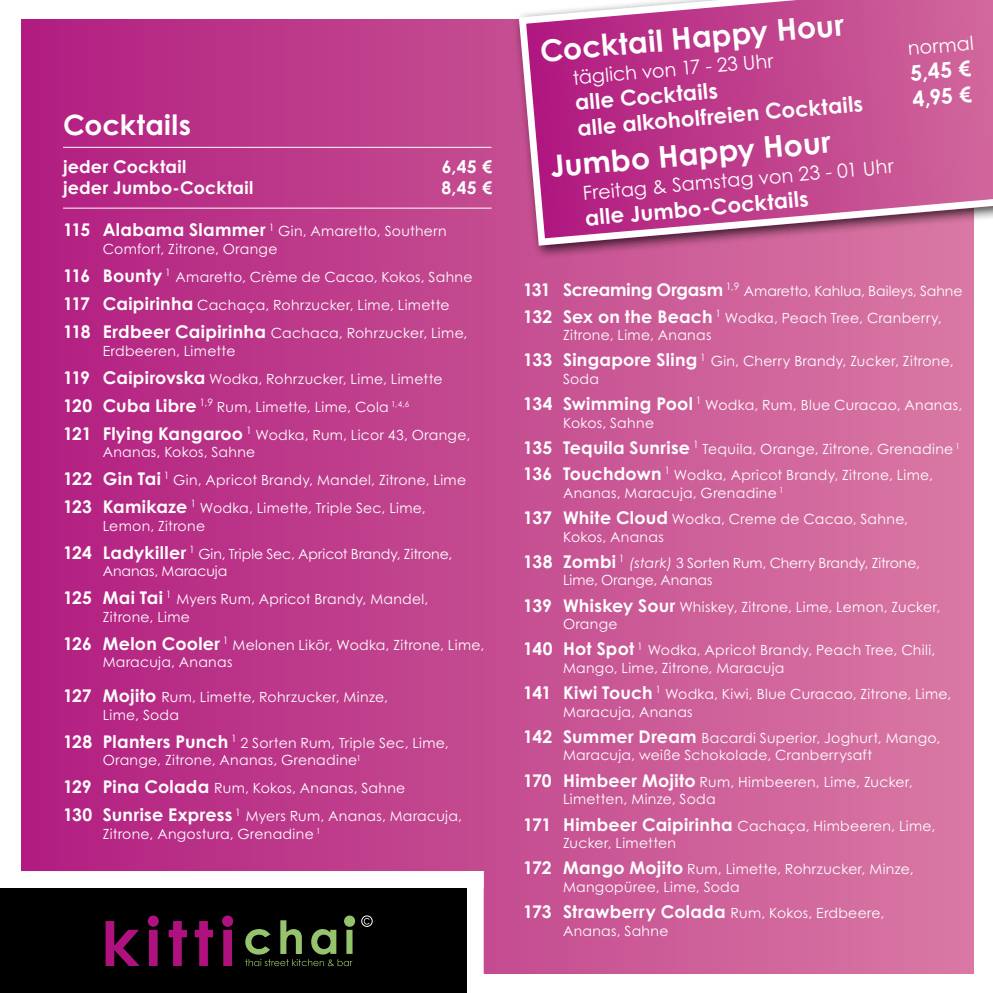
<style>
.page{position:relative;width:993px;height:993px;background:#fff}
.page>*{position:absolute;margin:0;border:0;box-sizing:border-box;transform-origin:0 0}
.t1{font:700 29.93px "Century Gothic Pro";color:#fff}
.t2{font:700 28px "Century Gothic Pro";letter-spacing:.01em;color:#fff}
.t3{font:700 21.35px "Century Gothic Pro";color:#fff}
.t4{font:19.25px "Century Gothic Pro";color:#fff}
.t5{font:700 17.5px "Century Gothic Pro";letter-spacing:.015em;color:#fff}
.t6{font:14px/26.2px "Century Gothic Pro";letter-spacing:.02em;color:#fff}
.t7{font:14px/26.2px "Century Gothic Pro";color:#fff}
.s1{font-weight:700;font-size:17.5px}
.s2{font-style:italic}
.s3{font-weight:400;font-size:14px}
</style>
<div class="page">
<div style="left:0;top:20px;width:972px;height:952px;background:linear-gradient(to right,#b01c7f,#d979a3)"></div>
<hr style="left:63px;top:147px;width:428px;height:1px;background:#fff">
<hr style="left:63px;top:208px;width:428px;height:1px;background:#fff">
<div style="left:0;top:0;width:21px;height:879px;background:#fff"></div>
<div style="left:466px;top:870px;width:17px;height:122px;background:#fff"></div>
<div style="left:0;top:870px;width:483px;height:18px;background:#fff"></div>
<div style="left:0;top:888px;width:466px;height:104px;background:#000"></div>
<svg style="left:105px;top:915px;width:128px;height:50px"></svg>
<div style="left:361px;top:915px;width:11px;height:11px;border:1px solid #fff;border-radius:50%"></div>
<svg style="left:364px;top:917px;width:5px;height:7px"></svg>
<svg style="left:245px;top:915px;width:110px;height:50px"></svg>
<div style="left:512px;top:0;width:480px;height:259px;background:#000;opacity:.75"></div>
<svg style="left:515px;top:0;width:477px;height:249px;background:#c35094"></svg>
<h2 class="t2" style="left:63px;top:107px;width:129px">Cocktails</h2>
<p class="t5" style="left:63px;top:156px;width:125px">jeder Cocktail</p>
<p class="t5" style="left:442px;top:156px;width:52px">6,45 €</p>
<p class="t5" style="left:63px;top:177px;width:192px">jeder Jumbo-Cocktail</p>
<p class="t5" style="left:441px;top:177px;width:52px">8,45 €</p>
<p class="t6" style="left:103px;top:222px;width:345px;line-height:17.5px;text-indent:-40px"><span class="s1">115 Alabama Slammer</span> <sup>1</sup> Gin, Amaretto, Southern<br>Comfort, Zitrone, Orange</p>
<p class="t6" style="left:63px;top:262px;width:411px;line-height:28px"><span class="s1">116 Bounty</span> <sup>1</sup> Amaretto, Crème de Cacao, Kokos, Sahne<br><span class="s1">117 Caipirinha</span> Cachaça, Rohrzucker, Lime, Limette<br><span class="s1">118 Erdbeer Caipirinha</span> Cachaca, Rohrzucker, Lime,</p>
<p class="t6" style="left:63px;top:336px;width:408px;line-height:28px;text-indent:40px">Erdbeeren, Limette<br><span class="s1">119 Caipirovska</span> Wodka, Rohrzucker, Lime, Limette <span class="s1">120 Cuba Libre</span> <sup>1,9</sup> Rum, Limette, Lime, Cola <sup>1,4,6<br></sup><span class="s1">121 Flying Kangaroo</span> <sup>1</sup> Wodka, Rum, Licor 43, Orange,</p>
<p class="t6" style="left:63px;top:437px;width:404px;line-height:28px;text-indent:40px">Ananas, Kokos, Sahne<br><span class="s1">122 Gin Tai</span> <sup>1</sup> Gin, Apricot Brandy, Mandel, Zitrone, Lime<br><span class="s1">123 Kamikaze</span> <sup>1</sup> Wodka, Limette, Triple Sec, Lime,</p>
<p class="t7" style="left:63px;top:511px;width:390px;line-height:28px;text-indent:40px">Lemon, Zitrone<br><span class="s1">124 Ladykiller</span> <sup>1</sup> Gin, Triple Sec, Apricot Brandy, Zitrone,</p>
<p class="t6" style="left:63px;top:556px;width:367px;line-height:28px;text-indent:40px">Ananas, Maracuja<br><span class="s1">125 Mai Tai</span> <sup>1</sup> Myers Rum, Apricot Brandy, Mandel,</p>
<p class="t6" style="left:63px;top:602px;width:422px;line-height:28px;text-indent:40px">Zitrone, Lime<br><span class="s1">126 Melon Cooler</span> <sup>1</sup> Melonen Likör, Wodka, Zitrone, Lime,</p>
<p class="t6" style="left:103px;top:648px;width:131px">Maracuja, Ananas</p>
<p class="t6" style="left:103px;top:688px;width:286px;line-height:17.5px;text-indent:-40px"><span class="s1">127 Mojito</span> Rum, Limette, Rohrzucker, Minze,<br>Lime, Soda</p>
<p class="t6" style="left:103px;top:733px;width:347px;line-height:17.5px;text-indent:-40px"><span class="s1">128 Planters Punch</span> <sup>1</sup> 2 Sorten Rum, Triple Sec, Lime,<br>Orange, Zitrone, Ananas, Grenadine<sup>1</sup></p>
<p class="t6" style="left:63px;top:773px;width:400px;line-height:28px"><span class="s1">129 Pina Colada</span> Rum, Kokos, Ananas, Sahne<br><span class="s1">130 Sunrise Express</span> <sup>1</sup> Myers Rum, Ananas, Maracuja,</p>
<p class="t6" style="left:103px;top:820px;width:219px">Zitrone, Angostura, Grenadine <sup>1</sup></p>
<h1 class="t1" style="left:538px;top:32px;width:306px;rotate:-5deg">Cocktail Happy Hour</h1>
<h3 class="t4" style="left:906px;top:37px;width:67px;rotate:-5deg">normal</h3>
<h3 class="t4" style="left:571px;top:66px;width:203px;rotate:-5deg">täglich von 17 - 23 Uhr</h3>
<h3 class="t3" style="left:908px;top:60px;width:62px;rotate:-5deg">5,45 €</h3>
<h3 class="t3" style="left:573px;top:89px;width:145px;rotate:-5deg">alle Cocktails</h3>
<h3 class="t3" style="left:576px;top:115px;width:288px;rotate:-5deg">alle alkoholfreien Cocktails</h3>
<h3 class="t3" style="left:910px;top:86px;width:61px;rotate:-5deg">4,95 €</h3>
<h1 class="t1" style="left:548px;top:147px;width:283px;rotate:-5deg">Jumbo Happy Hour</h1>
<h3 class="t4" style="left:582px;top:181px;width:313px;rotate:-5deg">Freitag &amp; Samstag von 23 - 01 Uhr</h3>
<h3 class="t3" style="left:584px;top:204px;width:226px;rotate:-5deg">alle Jumbo-Cocktails</h3>
<p class="t7" style="left:523px;top:278px;width:440px"><span class="s1">131 Screaming Orgasm</span> <sup>1,9</sup> Amaretto, Kahlua, Baileys, Sahne<br><span class="s1">132 Sex on the Beach</span> <sup>1</sup> Wodka, Peach Tree, Cranberry,</p>
<p class="t6" style="left:523px;top:321px;width:431px;text-indent:40px">Zitrone, Lime, Ananas<br><span class="s1">133 Singapore Sling</span> <sup>1</sup> Gin, Cherry Brandy, Zucker, Zitrone,</p>
<p class="t6" style="left:523px;top:365px;width:440px;text-indent:40px">Soda<br><span class="s1">134 Swimming Pool</span> <sup>1</sup> Wodka, Rum, Blue Curacao, Ananas,</p>
<p class="t6" style="left:523px;top:409px;width:438px;text-indent:40px">Kokos, Sahne<br><span class="s1">135 Tequila Sunrise</span> <sup>1</sup> Tequila, Orange, Zitrone, Grenadine <sup>1<br></sup><span class="s1">136 Touchdown</span> <sup>1</sup> Wodka, Apricot Brandy, Zitrone, Lime,</p>
<p class="t6" style="left:523px;top:479px;width:386px;text-indent:40px">Ananas, Maracuja, Grenadine <sup>1<br></sup><span class="s1">137 White Cloud</span> Wodka, Creme de Cacao, Sahne,</p>
<p class="t7" style="left:523px;top:523px;width:398px;text-indent:40px">Kokos, Ananas<br><span class="s1">138 Zombi</span> <sup>1</sup> <span class="s2">(stark)</span> 3 Sorten Rum, Cherry Brandy, Zitrone,</p>
<p class="t6" style="left:523px;top:566px;width:418px;text-indent:40px">Lime, Orange, Ananas<br><span class="s1">139 Whiskey Sour</span> Whiskey, Zitrone, Lime, Lemon, Zucker,</p>
<p class="t6" style="left:523px;top:610px;width:413px;text-indent:40px">Orange<br><span class="s1">140 Hot Spot</span> <sup>1</sup> Wodka, Apricot Brandy, Peach Tree, Chili,</p>
<p class="t6" style="left:523px;top:654px;width:429px;text-indent:40px">Mango, Lime, Zitrone, Maracuja<br><span class="s1">141 Kiwi Touch</span> <sup>1</sup> Wodka, Kiwi, Blue Curacao, Zitrone, Lime,</p>
<p class="t6" style="left:523px;top:698px;width:418px;text-indent:40px">Maracuja, Ananas<br><span class="s1">142 Summer Dream</span> Bacardi Superior, Joghurt, Mango,</p>
<p class="t6" style="left:523px;top:741px;width:391px;text-align:center">Maracuja, weiße Schokolade, Cranberrysaft<br><span class="s1">170 Himbeer Mojito</span> Rum, Himbeeren, Lime, Zucker,</p>
<p class="t6" style="left:523px;top:785px;width:413px;text-indent:40px">Limetten, Minze, Soda<br><span class="s1">171 Himbeer Caipirinha</span> Cachaça, Himbeeren, Lime,</p>
<p class="t6" style="left:523px;top:829px;width:392px;text-indent:40px">Zucker, Limetten<br><span class="s1">172 Mango Mojito</span> Rum, Limette, Rohrzucker, Minze,</p>
<p class="t6" style="left:563px;top:873px;width:178px">Mangopüree, Lime, Soda</p>
<p class="t5" style="left:523px;top:900px;width:362px">173 Strawberry Colada <span class="s3">Rum, Kokos, Erdbeere,</span></p>
<p class="t6" style="left:563px;top:916px;width:107px">Ananas, Sahne</p>
</div>
